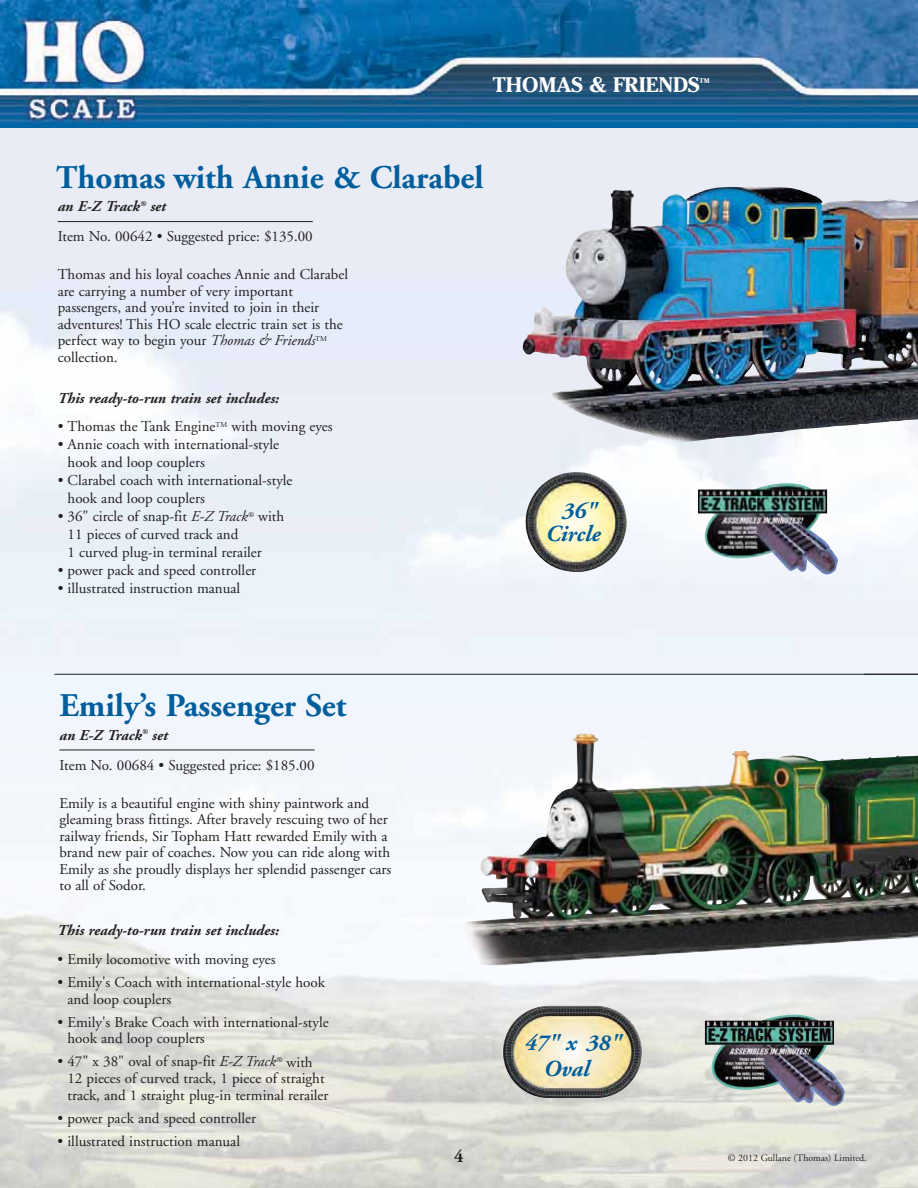
<style>
.page{position:relative;width:918px;height:1188px;background:#fff}
.page>*{position:absolute;margin:0;border:0;box-sizing:border-box;transform-origin:0 0}
.t1{font:700 33px "Adobe Garamond";color:#005e9d}
.t2{font:italic 700 22.95px/25.5px "Adobe Garamond";color:#005e9d;text-align:center}
.t3{font:700 21px "Cheltenham";color:#fff}
.t4{font:700 18px "Adobe Garamond";color:#231f20}
.t5{font:15px/16.5px "Adobe Garamond";color:#231f20}
.t6{font:italic 700 15px "Adobe Garamond";color:#231f20}
.t7{font:9.9px "Adobe Garamond";color:#231f20}
.t8{font:700 6.75px "Cheltenham";color:#fff}
.s1{font-weight:700;font-style:italic}
.s2{font-style:italic}
</style>
<div class="page">
<img style="left:0;top:127px;width:918px;height:1061px">
<img style="left:0;top:0;width:918px;height:127px">
<hr style="left:58px;top:221px;width:255px;height:1px;background:#231f20">
<hr style="left:54px;top:674px;width:864px;height:1px;background:#231f20">
<img style="left:698px;top:483px;width:140px;height:92px">
<hr style="left:59px;top:750px;width:256px;height:1px;background:#231f20">
<img style="left:705px;top:1015px;width:140px;height:91px">
<img style="left:503px;top:1006px;width:139px;height:92px;border-radius:46px">
<img style="left:525px;top:472px;width:102px;height:100px">
<img style="left:522px;top:186px;width:396px;height:257px">
<img style="left:459px;top:734px;width:459px;height:231px">
<h3 class="t3" style="left:493px;top:77px;width:208px">THOMAS &amp; FRIENDS</h3>
<p class="t8" style="left:700px;top:78px;width:11px">TM</p>
<h1 class="t1" style="left:56px;top:165px;width:429px">Thomas with Annie &amp; Clarabel</h1>
<p class="t5" style="left:58px;top:193px;width:257px;line-height:30px"><span class="s1">an E-Z Track</span><sup>®</sup> <span class="s1">set<br></span>Item No. 00642 • Suggested price: $135.00</p>
<p class="t5" style="left:58px;top:268px;width:292px">Thomas and his loyal coaches Annie and Clarabel are carrying a number of very important passengers, and you’re invited to join in their adventures! This HO scale electric train set is the perfect way to begin your <span class="s2">Thomas &amp; Friends</span><sup>TM </sup>collection.</p>
<p class="t6" style="left:58px;top:392px;width:223px">This ready-to-run train set includes:</p>
<p class="t5" style="left:58px;top:420px;width:277px">• Thomas the Tank Engine<sup>TM</sup> with moving eyes</p>
<p class="t5" style="left:68px;top:437px;width:213px;line-height:18px;text-indent:-10px">• Annie coach with international-style hook and loop couplers</p>
<p class="t5" style="left:68px;top:473px;width:226px;line-height:18px;text-indent:-10px">• Clarabel coach with international-style hook and loop couplers</p>
<p class="t5" style="left:68px;top:509px;width:218px;line-height:18px;text-indent:-10px">• 36" circle of snap-fit <span class="s2">E-Z Track</span><sup>®</sup> with<br>11 pieces of curved track and<br>1 curved plug-in terminal rerailer</p>
<p class="t5" style="left:58px;top:564px;width:200px">• power pack and speed controller</p>
<p class="t5" style="left:58px;top:582px;width:184px">• illustrated instruction manual</p>
<h2 class="t2" style="left:546px;top:502px;width:56px;line-height:22.5px">36"<br>Circle</h2>
<h1 class="t1" style="left:59px;top:693px;width:288px">Emily’s Passenger Set</h1>
<p class="t5" style="left:59px;top:721px;width:257px;line-height:30px"><span class="s1">an E-Z Track</span><sup>®</sup> <span class="s1">set<br></span>Item No. 00684 • Suggested price: $185.00</p>
<p class="t5" style="left:59px;top:796px;width:333px">Emily is a beautiful engine with shiny paintwork and gleaming brass fittings. After bravely rescuing two of her railway friends, Sir Topham Hatt rewarded Emily with a brand new pair of coaches. Now you can ride along with Emily as she proudly displays her splendid passenger cars to all of Sodor.</p>
<p class="t6" style="left:58px;top:924px;width:223px">This ready-to-run train set includes:</p>
<p class="t5" style="left:58px;top:952px;width:220px">• Emily locomotive with moving eyes</p>
<p class="t5" style="left:67px;top:975px;width:259px;text-indent:-10px">• Emily's Coach with international-style hook and loop couplers</p>
<p class="t5" style="left:67px;top:1015px;width:263px;text-indent:-10px">• Emily's Brake Coach with international-style hook and loop couplers</p>
<p class="t5" style="left:67px;top:1055px;width:263px;text-indent:-10px">• 47" x 38" oval of snap-fit <span class="s2">E-Z Track</span><sup>®</sup> with<br>12 pieces of curved track, 1 piece of straight track, and 1 straight plug-in terminal rerailer</p>
<p class="t5" style="left:58px;top:1111px;width:200px">• power pack and speed controller</p>
<p class="t5" style="left:58px;top:1134px;width:184px">• illustrated instruction manual</p>
<p class="t4" style="left:454px;top:1149px;width:11px">4</p>
<h2 class="t2" style="left:525px;top:1032px;width:98px">47" x 38"<br>Oval</h2>
<p class="t7" style="left:728px;top:1154px;width:140px">© 2012 Gullane (Thomas) Limited.</p>
</div>
